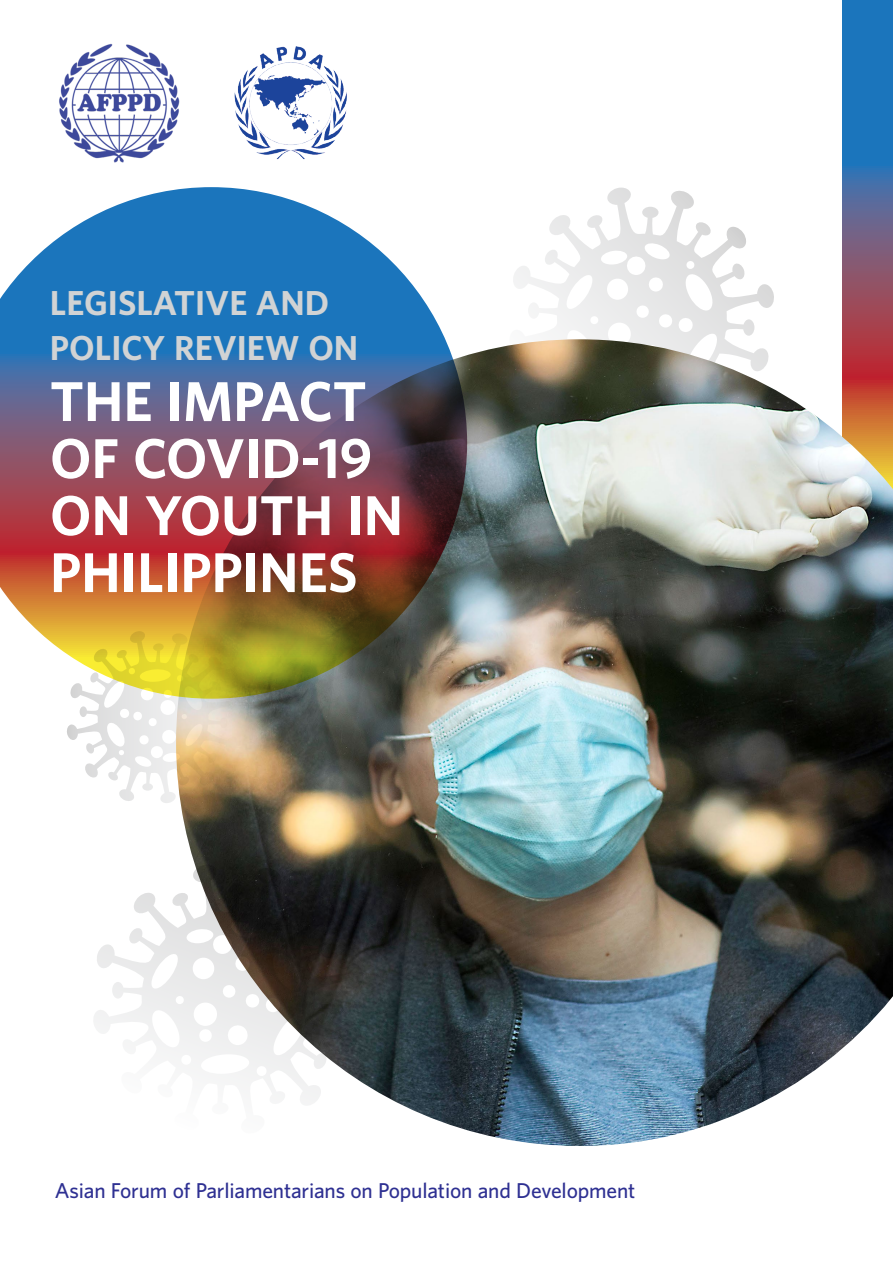
<style>
.page{position:relative;width:893px;height:1263px;background:#fff}
.page>*{position:absolute;margin:0;border:0;box-sizing:border-box;transform-origin:0 0}
.t1{font:700 51px/57px "UNFPA";color:#fff}
.t2{font:700 31.5px/45px "UNFPA";color:#d1d3d4}
.t3{font:600 19.5px "UNFPA";letter-spacing:-.01em;color:#2e3092}
</style>
<div class="page">
<svg style="left:513px;top:188px;width:257px;height:151px"></svg>
<svg style="left:842px;top:0;width:51px;height:339px;background:#4b679b"></svg>
<img style="left:180px;top:339px;width:713px;height:807px">
<img style="left:0;top:187px;width:467px;height:512px">
<svg style="left:94px;top:865px;width:265px;height:268px"></svg>
<svg style="left:67px;top:632px;width:171px;height:171px"></svg>
<img style="left:59px;top:43px;width:121px;height:120px">
<img style="left:234px;top:46px;width:113px;height:114px">
<h2 class="t2" style="left:50px;top:279px;width:310px">LEGISLATIVE AND<br>POLICY REVIEW ON</h2>
<h1 class="t1" style="left:50px;top:371px;width:355px">THE IMPACT<br>OF COVID-19<br>ON YOUTH IN<br>PHILIPPINES</h1>
<p class="t3" style="left:55px;top:1177px;width:582px">Asian Forum of Parliamentarians on Population and Development</p>
</div>
